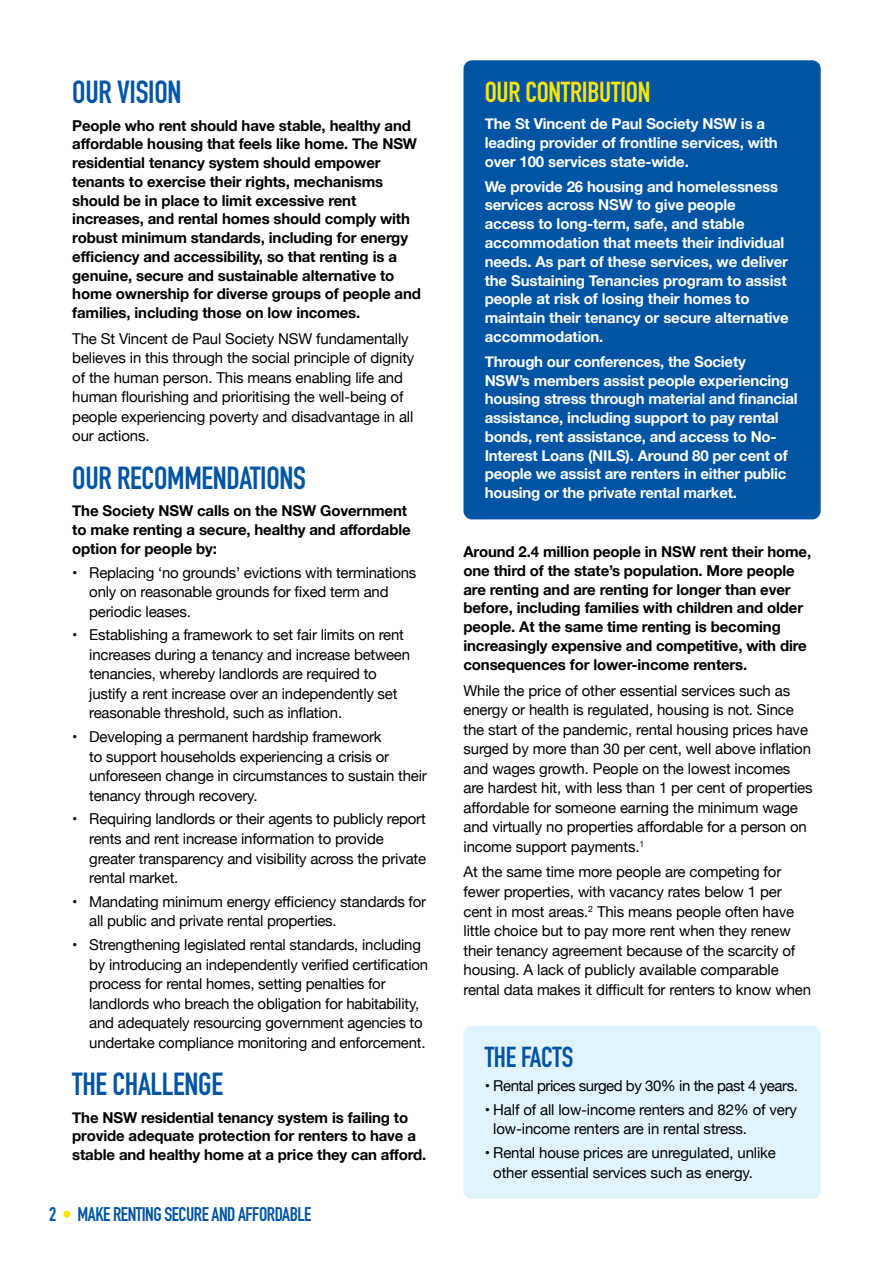
<style>
.page{position:relative;width:893px;height:1263px;background:#fff}
.page>*{position:absolute;margin:0;border:0;box-sizing:border-box;transform-origin:0 0}
.t1{font:700 31.5px "DIN Condensed";letter-spacing:-.01em;color:#0054a4}
.t2{font:700 28.5px "DIN Condensed";letter-spacing:-.01em;color:#fce50c}
.t3{font:700 28.5px "DIN Condensed";letter-spacing:-.01em;color:#0054a4}
.t4{font:700 19.5px "DIN Condensed";letter-spacing:-.025em;color:#0054a4}
.t5{font:15px/19.5px "Helvetica Neue";letter-spacing:-.015em;color:#000}
.t6{font:700 15px/18.8px "Helvetica Neue";letter-spacing:-.01em;color:#000}
.t7{font:700 15px/18.8px "Helvetica Neue";letter-spacing:-.01em;color:#fff}
.s1{color:#fce50c}
</style>
<div class="page">
<div style="left:463px;top:60px;width:358px;height:459px;background:#0054a4;border-radius:9px"></div>
<div style="left:463px;top:1026px;width:358px;height:173px;background:#e1f4fd;border-radius:9px"></div>
<h1 class="t1" style="left:72px;top:71px;width:111px">OUR VISION</h1>
<p class="t6" style="left:72px;top:116px;width:350px">People who rent should have stable, healthy and affordable housing that feels like home. The NSW residential tenancy system should empower tenants to exercise their rights, mechanisms should be in place to limit excessive rent increases, and rental homes should comply with robust minimum standards, including for energy efficiency and accessibility, so that renting is a genuine, secure and sustainable alternative to home ownership for diverse groups of people and families, including those on low incomes.</p>
<p class="t5" style="left:72px;top:330px;width:344px">The St Vincent de Paul Society NSW fundamentally believes in this through the social principle of dignity of the human person. This means enabling life and human flourishing and prioritising the well-being of people experiencing poverty and disadvantage in all our actions.</p>
<h1 class="t1" style="left:72px;top:457px;width:235px">OUR RECOMMENDATIONS</h1>
<p class="t6" style="left:72px;top:502px;width:340px">The Society NSW calls on the NSW Government to make renting a secure, healthy and affordable option for people by:</p>
<p class="t5" style="left:89px;top:563px;width:329px;text-indent:-17px">• Replacing ‘no grounds’ evictions with terminations only on reasonable grounds for fixed term and periodic leases.</p>
<p class="t5" style="left:89px;top:626px;width:322px;text-indent:-17px">• Establishing a framework to set fair limits on rent increases during a tenancy and increase between tenancies, whereby landlords are required to justify a rent increase over an independently set reasonable threshold, such as inflation.</p>
<p class="t5" style="left:89px;top:728px;width:339px;text-indent:-17px">• Developing a permanent hardship framework<br>to support households experiencing a crisis or unforeseen change in circumstances to sustain their tenancy through recovery.</p>
<p class="t5" style="left:89px;top:810px;width:338px;text-indent:-17px">• Requiring landlords or their agents to publicly report rents and rent increase information to provide greater transparency and visibility across the private rental market.</p>
<p class="t5" style="left:89px;top:892px;width:338px;text-indent:-17px">• Mandating minimum energy efficiency standards for all public and private rental properties.</p>
<p class="t5" style="left:89px;top:936px;width:340px;text-indent:-17px">• Strengthening legislated rental standards, including by introducing an independently verified certification process for rental homes, setting penalties for landlords who breach the obligation for habitability, and adequately resourcing government agencies to undertake compliance monitoring and enforcement.</p>
<h1 class="t1" style="left:72px;top:1063px;width:152px">THE CHALLENGE</h1>
<p class="t6" style="left:72px;top:1108px;width:356px">The NSW residential tenancy system is failing to provide adequate protection for renters to have a stable and healthy home at a price they can afford.</p>
<h3 class="t4" style="left:49px;top:1201px;width:264px">2 <span class="s1">•</span> MAKE RENTING SECURE AND AFFORDABLE</h3>
<h2 class="t2" style="left:485px;top:73px;width:167px">OUR CONTRIBUTION</h2>
<p class="t7" style="left:485px;top:115px;width:294px">The St Vincent de Paul Society NSW is a leading provider of frontline services, with over 100 services state-wide.</p>
<p class="t7" style="left:485px;top:177px;width:306px">We provide 26 housing and homelessness services across NSW to give people access to long-term, safe, and stable accommodation that meets their individual needs. As part of these services, we deliver the Sustaining Tenancies program to assist people at risk of losing their homes to maintain their tenancy or secure alternative accommodation.</p>
<p class="t7" style="left:485px;top:353px;width:315px">Through our conferences, the Society<br>NSW’s members assist people experiencing housing stress through material and financial assistance, including support to pay rental bonds, rent assistance, and access to No-Interest Loans (NILS). Around 80 per cent of people we assist are renters in either public housing or the private rental market.</p>
<p class="t6" style="left:463px;top:543px;width:349px">Around 2.4 million people in NSW rent their home, one third of the state’s population. More people are renting and are renting for longer than ever before, including families with children and older people. At the same time renting is becoming increasingly expensive and competitive, with dire consequences for lower-income renters.</p>
<p class="t5" style="left:463px;top:681px;width:351px">While the price of other essential services such as energy or health is regulated, housing is not. Since the start of the pandemic, rental housing prices have surged by more than 30 per cent, well above inflation and wages growth. People on the lowest incomes are hardest hit, with less than 1 per cent of properties affordable for someone earning the minimum wage and virtually no properties affordable for a person on income support payments.<sup>1</sup></p>
<p class="t5" style="left:463px;top:863px;width:349px">At the same time more people are competing for fewer properties, with vacancy rates below 1 per cent in most areas.<sup>2</sup> This means people often have little choice but to pay more rent when they renew their tenancy agreement because of the scarcity of housing. A lack of publicly available comparable rental data makes it difficult for renters to know when</p>
<h2 class="t3" style="left:485px;top:1038px;width:90px">THE FACTS</h2>
<p class="t5" style="left:485px;top:1077px;width:315px">• Rental prices surged by 30% in the past 4 years.</p>
<p class="t5" style="left:493px;top:1101px;width:305px;text-indent:-9px">• Half of all low-income renters and 82% of very low-income renters are in rental stress.</p>
<p class="t5" style="left:493px;top:1144px;width:284px;text-indent:-9px">• Rental house prices are unregulated, unlike other essential services such as energy.</p>
</div>
